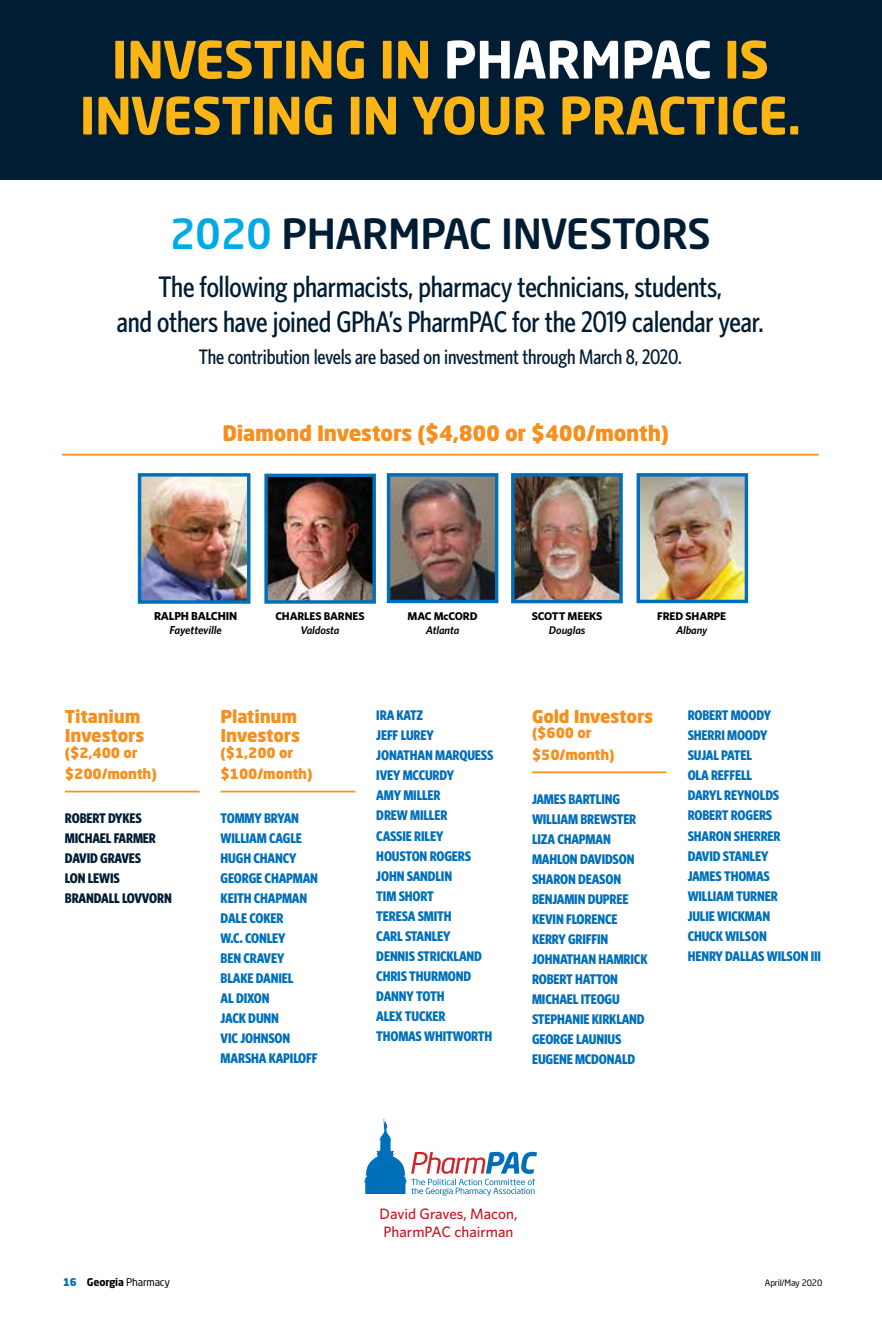
<style>
.page{position:relative;width:882px;height:1323px;background:#fff}
.page>*{position:absolute;margin:0;border:0;box-sizing:border-box;transform-origin:0 0}
.t1{font:700 50.75px/56px "Neo Sans Std";letter-spacing:-.01em;color:#fcb515;text-align:center}
.t2{font:500 41.12px "Neo Sans Std";letter-spacing:-.01em;color:#001d34}
.t3{font:500 29.75px/35px "Whitney Condensed";letter-spacing:-.01em;color:#001d34;text-align:center}
.t4{font:500 21px "Whitney Condensed";letter-spacing:-.01em;color:#001d34}
.t5{font:900 21px "Neo Sans Std";letter-spacing:-.01em;color:#f78f1e}
.t6{font:900 17.5px/19.2px "Neo Sans Std";letter-spacing:-.01em;color:#f78f1e}
.t7{font:500 15.05px/18px "Whitney";color:#c4161c}
.t8{font:700 14px/19.9px "Whitney Condensed";letter-spacing:-.01em;color:#006fba}
.t9{font:700 14px/19.9px "Whitney Condensed";letter-spacing:-.01em;color:#001d34}
.t10{font:900 14px/21.7px "Neo Sans Std";letter-spacing:-.01em;color:#f78f1e}
.t11{font:700 11.55px "Whitney";letter-spacing:-.01em;color:#000}
.t12{font:italic 600 11.55px "Whitney";letter-spacing:-.01em;color:#000}
.t13{font:700 11.2px "Whitney";letter-spacing:-.01em;color:#000}
.t14{font:italic 600 11.2px "Whitney";letter-spacing:-.01em;color:#000}
.t15{font:10.5px "Neo Sans Std";letter-spacing:-.02em;color:#000}
.t16{font:8.75px "Neo Sans Std";letter-spacing:-.02em;color:#000}
.s1{color:#fff}
.s2{color:#00aae7}
.s3{font-weight:900;color:#006fba}
.s4{font-weight:700}
</style>
<div class="page">
<div style="left:0;top:0;width:882px;height:180px;background:#001d34"></div>
<hr style="left:62px;top:454px;width:757px;height:2px;background:#f78f1e">
<img style="left:641px;top:477px;width:103px;height:122px">
<div style="left:637px;top:473px;width:111px;height:130px;border:3px solid #006fba"></div>
<img style="left:515px;top:477px;width:104px;height:122px">
<div style="left:511px;top:473px;width:112px;height:130px;border:3px solid #006fba"></div>
<img style="left:268px;top:478px;width:104px;height:122px">
<div style="left:264px;top:474px;width:112px;height:130px;border:3px solid #006fba"></div>
<img style="left:391px;top:477px;width:103px;height:122px">
<div style="left:387px;top:473px;width:111px;height:130px;border:3px solid #006fba"></div>
<img style="left:142px;top:477px;width:104px;height:123px">
<div style="left:138px;top:473px;width:112px;height:131px;border:3px solid #006fba"></div>
<svg style="left:364px;top:1119px;width:173px;height:77px"></svg>
<hr style="left:65px;top:791px;width:135px;height:1px;background:#f78f1e">
<hr style="left:221px;top:791px;width:134px;height:1px;background:#f78f1e">
<hr style="left:532px;top:771px;width:135px;height:2px;background:#f78f1e">
<h1 class="t1" style="left:80px;top:30px;width:723px">INVESTING IN <span class="s1">PHARMPAC</span> IS<br>INVESTING IN YOUR PRACTICE.</h1>
<h2 class="t2" style="left:170px;top:208px;width:543px"><span class="s2">2020</span> PHARMPAC INVESTORS</h2>
<h3 class="t3" style="left:117px;top:268px;width:648px">The following pharmacists, pharmacy technicians, students,<br>and others have joined GPhA’s PharmPAC for the 2019 calendar year.</h3>
<h3 class="t4" style="left:199px;top:343px;width:485px">The contribution levels are based on investment through March 8, 2020.</h3>
<h3 class="t5" style="left:222px;top:420px;width:448px">Diamond Investors ($4,800 or $400/month)</h3>
<p class="t11" style="left:154px;top:608px;width:85px">RALPH BALCHIN</p>
<p class="t12" style="left:170px;top:622px;width:54px">Fayetteville</p>
<p class="t13" style="left:275px;top:609px;width:91px">CHARLES BARNES</p>
<p class="t14" style="left:300px;top:623px;width:41px">Valdosta</p>
<p class="t13" style="left:408px;top:609px;width:72px">MAC McCORD</p>
<p class="t14" style="left:426px;top:623px;width:35px">Atlanta</p>
<p class="t13" style="left:532px;top:609px;width:72px">SCOTT MEEKS</p>
<p class="t14" style="left:549px;top:623px;width:38px">Douglas</p>
<p class="t13" style="left:657px;top:609px;width:70px">FRED SHARPE</p>
<p class="t14" style="left:676px;top:623px;width:33px">Albany</p>
<p class="t6" style="left:65px;top:706px;width:81px">Titanium<br>Investors</p>
<p class="t10" style="left:65px;top:741px;width:93px">($2,400 or $200/month)</p>
<p class="t9" style="left:65px;top:807px;width:108px">ROBERT DYKES<br>MICHAEL FARMER<br>DAVID GRAVES<br>LON LEWIS<br>BRANDALL LOVVORN</p>
<p class="t6" style="left:221px;top:706px;width:81px">Platinum<br>Investors</p>
<p class="t10" style="left:221px;top:741px;width:93px">($1,200 or $100/month)</p>
<p class="t8" style="left:221px;top:807px;width:99px">TOMMY BRYAN<br>WILLIAM CAGLE<br>HUGH CHANCY<br>GEORGE CHAPMAN<br>KEITH CHAPMAN<br>DALE COKER<br>W.C. CONLEY<br>BEN CRAVEY<br>BLAKE DANIEL<br>AL DIXON<br>JACK DUNN<br>VIC JOHNSON<br>MARSHA KAPILOFF</p>
<p class="t8" style="left:376px;top:705px;width:119px">IRA KATZ<br>JEFF LUREY<br>JONATHAN MARQUESS<br>IVEY MCCURDY<br>AMY MILLER<br>DREW MILLER<br>CASSIE RILEY<br>HOUSTON ROGERS<br>JOHN SANDLIN<br>TIM SHORT<br>TERESA SMITH<br>CARL STANLEY<br>DENNIS STRICKLAND<br>CHRIS THURMOND<br>DANNY TOTH<br>ALEX TUCKER<br>THOMAS WHITWORTH</p>
<p class="t6" style="left:532px;top:706px;width:123px">Gold Investors</p>
<p class="t10" style="left:532px;top:722px;width:84px">($600 or $50/month)</p>
<p class="t8" style="left:532px;top:788px;width:117px">JAMES BARTLING<br>WILLIAM BREWSTER<br>LIZA CHAPMAN<br>MAHLON DAVIDSON<br>SHARON DEASON<br>BENJAMIN DUPREE<br>KEVIN FLORENCE<br>KERRY GRIFFIN<br>JOHNATHAN HAMRICK<br>ROBERT HATTON<br>MICHAEL ITEOGU<br>STEPHANIE KIRKLAND<br>GEORGE LAUNIUS<br>EUGENE MCDONALD</p>
<p class="t8" style="left:688px;top:705px;width:135px">ROBERT MOODY<br>SHERRI MOODY<br>SUJAL PATEL<br>OLA REFFELL<br>DARYL REYNOLDS<br>ROBERT ROGERS<br>SHARON SHERRER<br>DAVID STANLEY<br>JAMES THOMAS<br>WILLIAM TURNER<br>JULIE WICKMAN<br>CHUCK WILSON<br>HENRY DALLAS WILSON III</p>
<p class="t7" style="left:380px;top:1205px;width:139px">David Graves, Macon,<br>PharmPAC chairman</p>
<p class="t15" style="left:63px;top:1276px;width:109px"><span class="s3">16</span> <span class="s4">Georgia</span> Pharmacy</p>
<p class="t16" style="left:765px;top:1277px;width:59px">April/May 2020</p>
</div>
